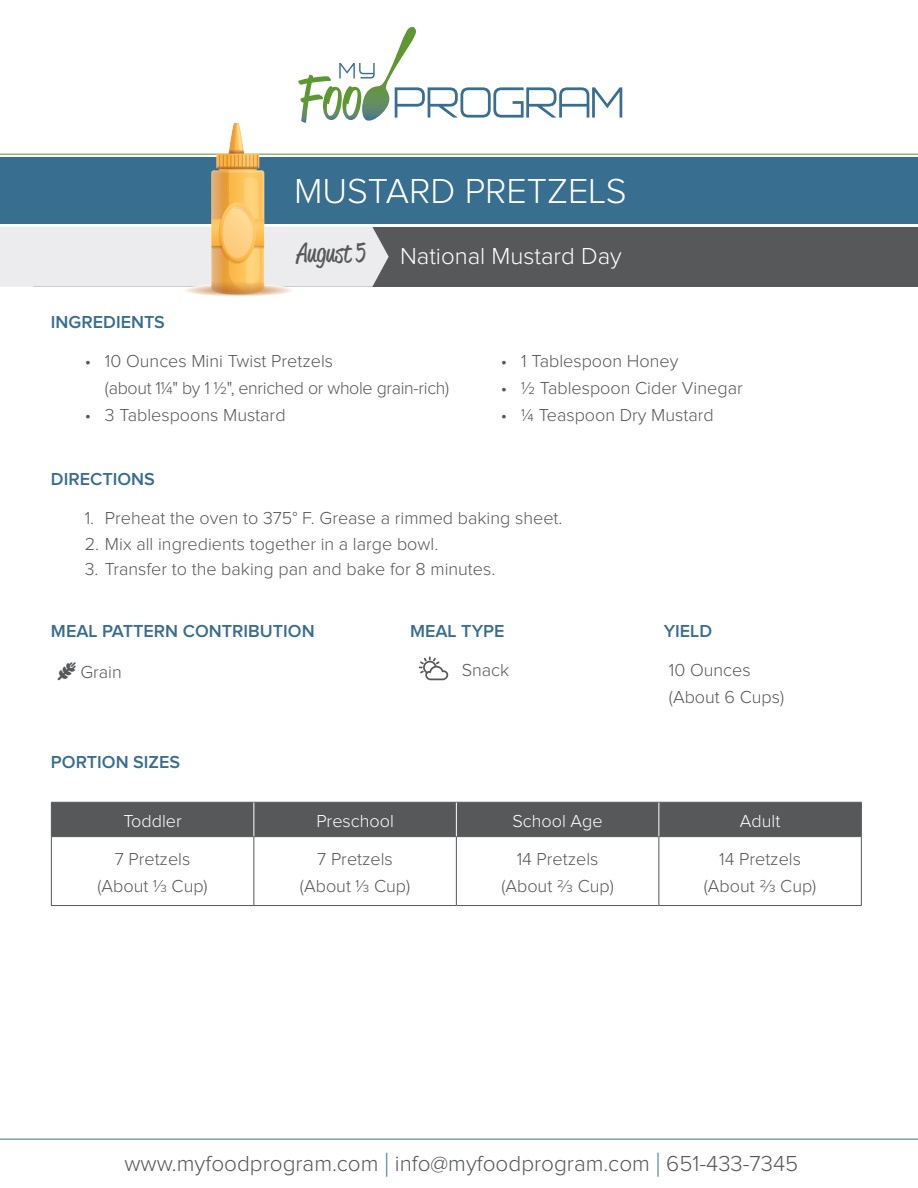
<style>
.page{position:relative;width:918px;height:1188px;background:#fff}
.page>*{position:absolute;margin:0;border:0;box-sizing:border-box;transform-origin:0 0}
.t1{font:300 36px "Proxima Nova";color:#fff}
.t2{font:27px "Reklame Script";color:#57585a}
.t3{font:300 24px "Proxima Nova";color:#fff}
.t4{font:300 22.5px "Proxima Nova";color:#57585a}
.t5{font:300 18px/27px "Proxima Nova";color:#57585a;text-align:center}
.t6{font:300 18px/27px "Proxima Nova";letter-spacing:-.02em;color:#57585a}
.t7{font:600 18px "Proxima Nova";color:#386e8f}
.t8{font:300 18px "Proxima Nova";color:#fff}
.s1{font-size:33.75px;color:#386e8f}
</style>
<div class="page">
<div style="left:33px;top:227px;width:885px;height:59px;background:#57585a"></div>
<div style="left:0;top:227px;width:389px;height:60px;background:#ececee"></div>
<div style="left:0;top:157px;width:918px;height:67px;background:#386e8f"></div>
<hr style="left:0;top:154px;width:918px;height:1px;background:#5c9731">
<hr style="left:0;top:1139px;width:918px;height:1px;background:#386e8f">
<svg style="left:298px;top:27px;width:324px;height:94px"></svg>
<div style="left:52px;top:803px;width:809px;height:33px;background:#57585a"></div>
<hr style="left:51px;top:802px;width:203px;height:1px;background:#57585a">
<hr style="left:51px;top:803px;width:1px;height:33px;background:#57585a">
<hr style="left:254px;top:802px;width:202px;height:1px;background:#57585a">
<hr style="left:456px;top:802px;width:203px;height:1px;background:#57585a">
<hr style="left:659px;top:802px;width:203px;height:1px;background:#57585a">
<hr style="left:861px;top:803px;width:1px;height:33px;background:#57585a">
<hr style="left:51px;top:836px;width:203px;height:1px;background:#57585a">
<hr style="left:51px;top:837px;width:1px;height:68px;background:#57585a">
<hr style="left:254px;top:836px;width:202px;height:1px;background:#57585a">
<hr style="left:253px;top:837px;width:1px;height:68px;background:#57585a">
<hr style="left:456px;top:836px;width:203px;height:1px;background:#57585a">
<hr style="left:456px;top:837px;width:1px;height:68px;background:#57585a">
<hr style="left:659px;top:836px;width:203px;height:1px;background:#57585a">
<hr style="left:658px;top:837px;width:1px;height:68px;background:#57585a">
<hr style="left:861px;top:837px;width:1px;height:68px;background:#57585a">
<hr style="left:51px;top:905px;width:203px;height:1px;background:#57585a">
<hr style="left:254px;top:905px;width:202px;height:1px;background:#57585a">
<hr style="left:456px;top:905px;width:203px;height:1px;background:#57585a">
<hr style="left:659px;top:905px;width:203px;height:1px;background:#57585a">
<hr style="left:253px;top:803px;width:1px;height:33px;background:#fff">
<hr style="left:456px;top:803px;width:1px;height:33px;background:#fff">
<hr style="left:658px;top:803px;width:1px;height:33px;background:#fff">
<img style="left:129px;top:104px;width:216px;height:192px">
<svg style="left:419px;top:656px;width:29px;height:24px"></svg>
<p class="t1" style="left:294px;top:175px;width:334px">MUSTARD PRETZELS</p>
<p class="t7" style="left:51px;top:314px;width:116px">INGREDIENTS</p>
<p class="t2" style="left:297px;top:235px;width:70px">August 5</p>
<p class="t3" style="left:400px;top:245px;width:223px">National Mustard Day</p>
<p class="t6" style="left:105px;top:348px;width:346px;text-indent:-20px">• 10 Ounces Mini Twist Pretzels<br>(about 11/4" by 1 1/2", enriched or whole grain-rich)</p>
<p class="t5" style="left:85px;top:402px;width:202px">• 3 Tablespoons Mustard</p>
<p class="t7" style="left:51px;top:471px;width:105px">DIRECTIONS</p>
<p class="t5" style="left:501px;top:348px;width:179px">• 1 Tablespoon Honey</p>
<p class="t5" style="left:501px;top:375px;width:243px">• 1/2 Tablespoon Cider Vinegar</p>
<p class="t5" style="left:501px;top:402px;width:214px">• 1/4 Teaspoon Dry Mustard</p>
<p class="t5" style="left:85px;top:505px;width:479px">1. Preheat the oven to 375° F. Grease a rimmed baking sheet.</p>
<p class="t5" style="left:85px;top:531px;width:355px">2. Mix all ingredients together in a large bowl.</p>
<p class="t5" style="left:85px;top:556px;width:412px">3. Transfer to the baking pan and bake for 8 minutes.</p>
<p class="t7" style="left:51px;top:623px;width:265px">MEAL PATTERN CONTRIBUTION</p>
<p class="t7" style="left:410px;top:623px;width:96px">MEAL TYPE</p>
<p class="t7" style="left:664px;top:623px;width:50px">YIELD</p>
<p class="t5" style="left:462px;top:658px;width:49px">Snack</p>
<p class="t5" style="left:80px;top:659px;width:43px">Grain</p>
<p class="t5" style="left:669px;top:658px;width:117px;text-align:left">10 Ounces (About 6 Cups)</p>
<p class="t7" style="left:51px;top:754px;width:131px">PORTION SIZES</p>
<p class="t8" style="left:123px;top:812px;width:60px">Toddler</p>
<p class="t8" style="left:316px;top:812px;width:79px">Preschool</p>
<p class="t8" style="left:512px;top:812px;width:92px">School Age</p>
<p class="t8" style="left:740px;top:812px;width:42px">Adult</p>
<p class="t5" style="left:97px;top:846px;width:112px">7 Pretzels (About 1/3 Cup)</p>
<p class="t5" style="left:300px;top:846px;width:112px">7 Pretzels (About 1/3 Cup)</p>
<p class="t5" style="left:501px;top:846px;width:114px">14 Pretzels (About 2/3 Cup)</p>
<p class="t5" style="left:704px;top:846px;width:114px">14 Pretzels (About 2/3 Cup)</p>
<p class="t4" style="left:124px;top:1153px;width:675px">www.myfoodprogram.com <span class="s1">|</span> info@myfoodprogram.com <span class="s1">|</span> 651-433-7345</p>
</div>
